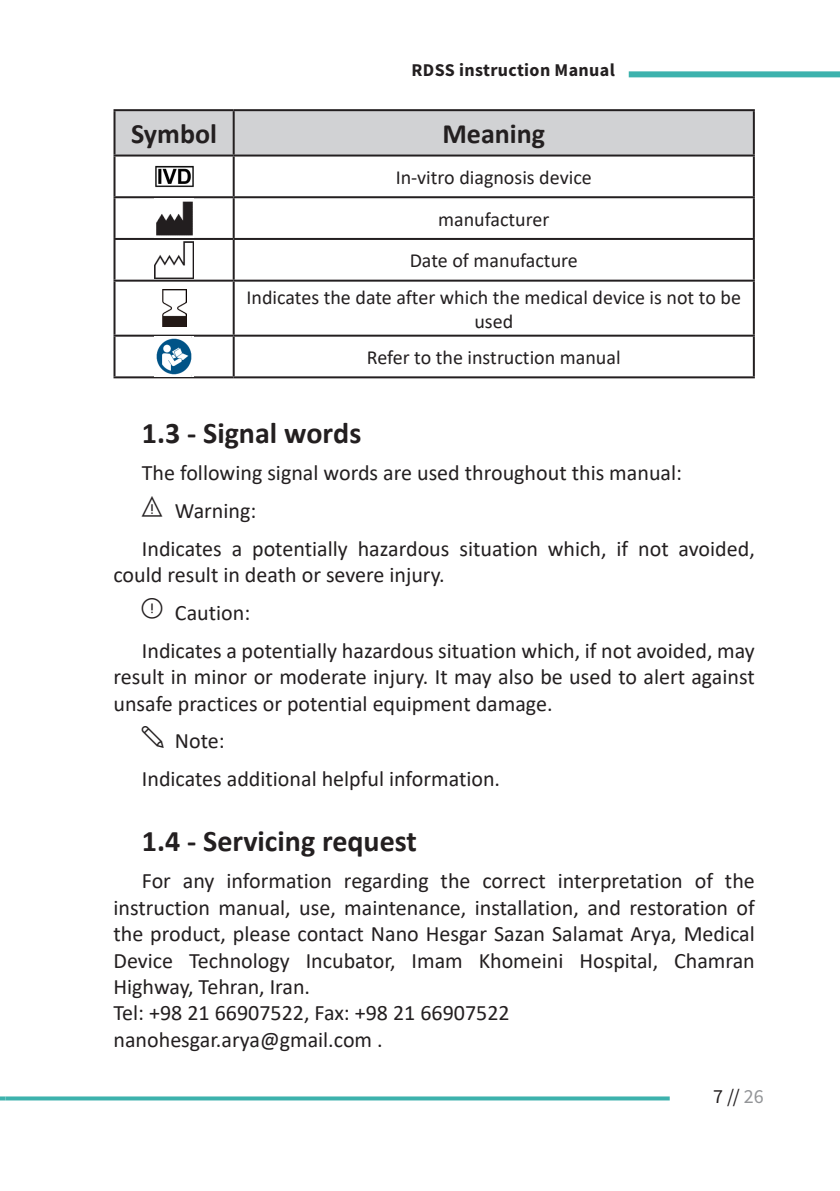
<style>
.page{position:relative;width:840px;height:1191px;background:#fff}
.page>*{position:absolute;margin:0;border:0;box-sizing:border-box;transform-origin:0 0}
.t1{font:700 30px "Calibri";color:#231f20}
.Table_Header{font:700 28px "Calibri";color:#231f20}
.Normal_Text{font:22px/26.4px "Calibri";color:#231f20;text-align:justify}
.Normal_Text_Address{font:22px "Calibri";color:#231f20}
.Table_Normal_Text{font:20px/24px "Calibri";color:#231f20;text-align:center}
.t2{font:20px "Source Sans Pro";color:#231f20}
.t3{font:700 18px "Source Sans Pro";letter-spacing:.02em;color:#231f20}
.s1{font-family:"Segoe MDL2 Assets"}
.s2{color:#939598}
</style>
<div class="page">
<svg style="left:6px;top:1096px;width:663px;height:4px;background:#54bbb6"></svg>
<svg style="left:0;top:1096px;width:6px;height:4px"></svg>
<div style="left:628px;top:71px;width:211px;height:6px;background:#3db2ad"></div>
<div style="left:115px;top:111px;width:637px;height:43px;background:#d1d2d4"></div>
<hr style="left:113px;top:109px;width:120px;height:2px;background:#231f20">
<hr style="left:113px;top:111px;width:2px;height:43px;background:#231f20">
<hr style="left:113px;top:154px;width:120px;height:2px;background:#231f20">
<hr style="left:113px;top:156px;width:2px;height:40px;background:#231f20">
<hr style="left:113px;top:196px;width:120px;height:2px;background:#231f20">
<hr style="left:113px;top:198px;width:2px;height:40px;background:#231f20">
<hr style="left:233px;top:196px;width:521px;height:2px;background:#231f20">
<hr style="left:113px;top:238px;width:120px;height:2px;background:#231f20">
<hr style="left:113px;top:240px;width:2px;height:40px;background:#231f20">
<hr style="left:233px;top:238px;width:521px;height:2px;background:#231f20">
<hr style="left:113px;top:280px;width:120px;height:2px;background:#231f20">
<hr style="left:113px;top:282px;width:2px;height:53px;background:#231f20">
<hr style="left:233px;top:280px;width:521px;height:2px;background:#231f20">
<hr style="left:113px;top:335px;width:120px;height:2px;background:#231f20">
<hr style="left:113px;top:337px;width:2px;height:39px;background:#231f20">
<hr style="left:233px;top:335px;width:521px;height:2px;background:#231f20">
<hr style="left:113px;top:376px;width:120px;height:2px;background:#231f20">
<hr style="left:233px;top:109px;width:521px;height:2px;background:#231f20">
<hr style="left:232px;top:111px;width:2px;height:43px;background:#231f20">
<hr style="left:752px;top:111px;width:2px;height:43px;background:#231f20">
<hr style="left:233px;top:154px;width:521px;height:2px;background:#231f20">
<hr style="left:232px;top:156px;width:2px;height:40px;background:#231f20">
<hr style="left:752px;top:156px;width:2px;height:40px;background:#231f20">
<hr style="left:232px;top:198px;width:2px;height:40px;background:#231f20">
<hr style="left:752px;top:198px;width:2px;height:40px;background:#231f20">
<hr style="left:232px;top:240px;width:2px;height:40px;background:#231f20">
<hr style="left:752px;top:240px;width:2px;height:40px;background:#231f20">
<hr style="left:232px;top:282px;width:2px;height:53px;background:#231f20">
<hr style="left:752px;top:282px;width:2px;height:53px;background:#231f20">
<hr style="left:232px;top:337px;width:2px;height:39px;background:#231f20">
<hr style="left:752px;top:337px;width:2px;height:39px;background:#231f20">
<hr style="left:233px;top:376px;width:521px;height:2px;background:#231f20">
<img style="left:155px;top:165px;width:39px;height:23px">
<img style="left:156px;top:201px;width:37px;height:35px">
<img style="left:154px;top:241px;width:40px;height:37px">
<img style="left:162px;top:289px;width:24px;height:38px">
<img style="left:156px;top:337px;width:36px;height:39px">
<p class="t3" style="left:411px;top:58px;width:205px">RDSS instruction Manual</p>
<p class="Table_Header" style="left:131px;top:114px;width:87px">Symbol</p>
<p class="Table_Header" style="left:442px;top:114px;width:104px">Meaning</p>
<p class="Table_Normal_Text" style="left:395px;top:165px;width:197px">In-vitro diagnosis device</p>
<p class="Table_Normal_Text" style="left:438px;top:206px;width:113px">manufacturer</p>
<p class="Table_Normal_Text" style="left:409px;top:248px;width:170px">Date of manufacture</p>
<p class="Table_Normal_Text" style="left:246px;top:284px;width:495px">Indicates the date after which the medical device is not to be used</p>
<p class="Table_Normal_Text" style="left:366px;top:345px;width:255px">Refer to the instruction manual</p>
<p class="t1" style="left:142px;top:411px;width:221px">1.3 - Signal words</p>
<p class="Normal_Text" style="left:142px;top:459px;width:541px">The following signal words are used throughout this manual:</p>
<p class="Normal_Text" style="left:142px;top:497px;width:116px"><span class="s1">é</span> Warning:</p>
<p class="Normal_Text" style="left:113px;top:535px;width:642px;text-indent:28px">Indicates a potentially hazardous situation which, if not avoided, could result in death or severe injury.</p>
<p class="Normal_Text" style="left:142px;top:599px;width:110px"><span class="s1">Ñ</span> Caution:</p>
<p class="Normal_Text" style="left:113px;top:637px;width:642px;text-indent:28px">Indicates a potentially hazardous situation which, if not avoided, may result in minor or moderate injury. It may also be used to alert against unsafe practices or potential equipment damage.</p>
<p class="Normal_Text" style="left:142px;top:727px;width:84px"><span class="s1">ˮ</span> Note:</p>
<p class="Normal_Text" style="left:142px;top:765px;width:359px">Indicates additional helpful information.</p>
<p class="t1" style="left:142px;top:819px;width:276px">1.4 - Servicing request</p>
<p class="Normal_Text" style="left:113px;top:867px;width:642px;text-indent:28px">For any information regarding the correct interpretation of the instruction manual, use, maintenance, installation, and restoration of the product, please contact Nano Hesgar Sazan Salamat Arya, Medical Device Technology Incubator, Imam Khomeini Hospital, Chamran Highway, Tehran, Iran.</p>
<p class="Normal_Text_Address" style="left:113px;top:997px;width:397px">Tel: +98 21 66907522, Fax: +98 21 66907522</p>
<p class="Normal_Text_Address" style="left:113px;top:1024px;width:270px">nanohesgar.arya@gmail.com .</p>
<p class="t2" style="left:712px;top:1083px;width:52px">7 // <span class="s2">26</span></p>
</div>
